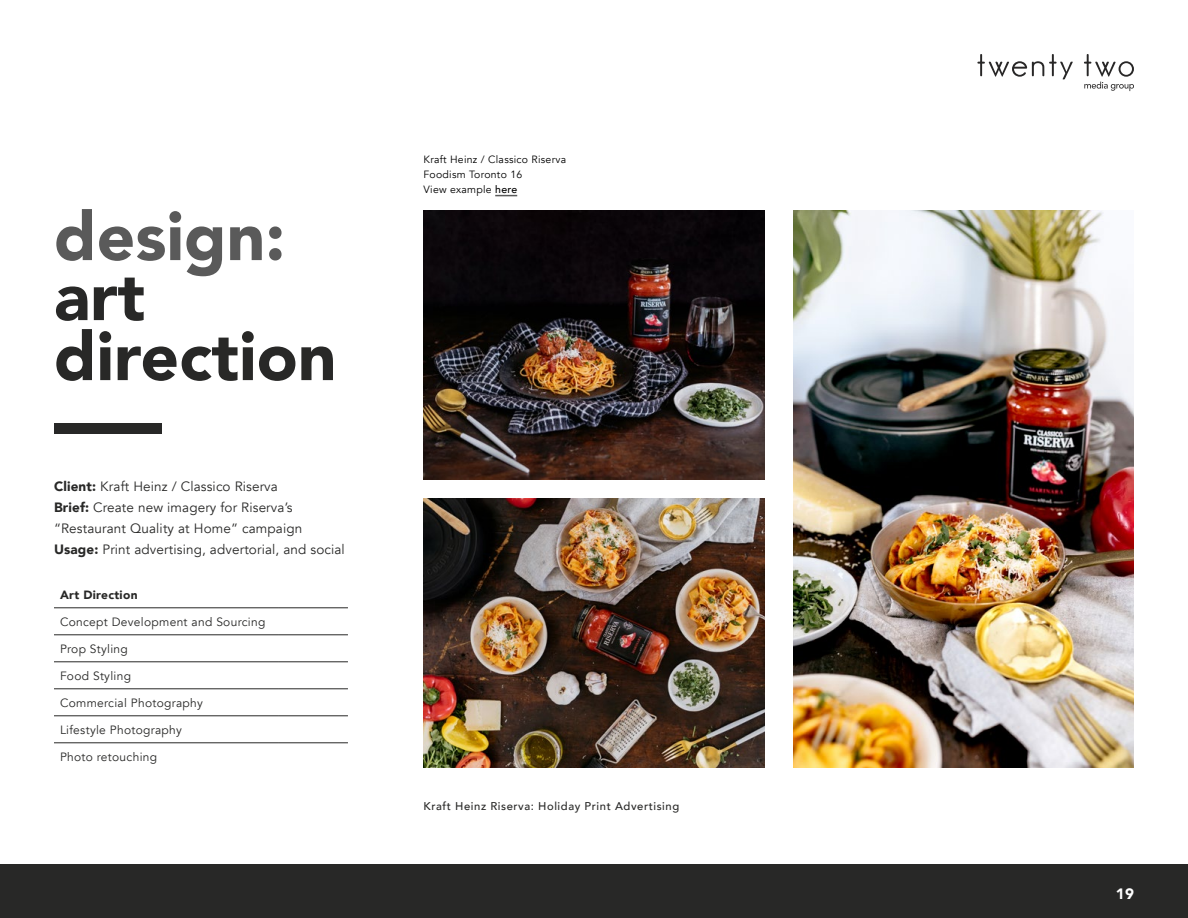
<style>
.page{position:relative;width:1188px;height:918px;background:#fff}
.page>*{position:absolute;margin:0;border:0;box-sizing:border-box;transform-origin:0 0}
.t1{font:900 67.5px/60px "Avenir";color:#282827}
.t2{font:900 67.5px "Avenir";color:#5a5a5a}
.t3{font:900 15px "Avenir";color:#fff}
.t4{font:13.5px/21px "Avenir";letter-spacing:.01em;color:#282827}
.t5{font:12px "Avenir";letter-spacing:.025em;color:#282827}
.t6{font:900 12px "Avenir";letter-spacing:.025em;color:#282827}
.t7{font:500 11.25px "Avenir";letter-spacing:.05em;color:#282827}
.t8{font:10.5px/15px "Avenir";letter-spacing:.025em;color:#000}
.s1{font-weight:900}
.s2{font-weight:500}
</style>
<div class="page">
<div style="left:0;top:864px;width:1188px;height:54px;background:#282827"></div>
<img style="left:424px;top:211px;width:340px;height:269px">
<img style="left:793px;top:211px;width:341px;height:557px">
<img style="left:424px;top:499px;width:340px;height:269px">
<div style="left:54px;top:423px;width:108px;height:11px;background:#282827"></div>
<hr style="left:54px;top:607px;width:225px;height:1px;background:#282827">
<hr style="left:279px;top:607px;width:69px;height:1px;background:#282827">
<hr style="left:54px;top:634px;width:225px;height:1px;background:#282827">
<hr style="left:279px;top:634px;width:69px;height:1px;background:#282827">
<hr style="left:54px;top:661px;width:225px;height:1px;background:#282827">
<hr style="left:279px;top:661px;width:69px;height:1px;background:#282827">
<hr style="left:54px;top:688px;width:225px;height:1px;background:#282827">
<hr style="left:279px;top:688px;width:69px;height:1px;background:#282827">
<hr style="left:54px;top:715px;width:225px;height:1px;background:#282827">
<hr style="left:279px;top:715px;width:69px;height:1px;background:#282827">
<hr style="left:54px;top:742px;width:225px;height:1px;background:#282827">
<hr style="left:279px;top:742px;width:69px;height:1px;background:#282827">
<svg style="left:495px;top:195px;width:22px;height:1px"></svg>
<svg style="left:977px;top:54px;width:96px;height:25px"></svg>
<svg style="left:1084px;top:54px;width:50px;height:37px"></svg>
<h1 class="t2" style="left:54px;top:179px;width:233px">design:</h1>
<h1 class="t1" style="left:54px;top:265px;width:284px">art direction</h1>
<p class="t4" style="left:54px;top:476px;width:292px"><span class="s1">Client:</span> Kraft Heinz / Classico Riserva<br><span class="s1">Brief:</span> Create new imagery for Riserva’s “Restaurant Quality at Home” campaign <span class="s1">Usage:</span> Print advertising, advertorial, and social</p>
<p class="t6" style="left:60px;top:584px;width:79px">Art Direction</p>
<p class="t5" style="left:60px;top:615px;width:207px">Concept Development and Sourcing</p>
<p class="t5" style="left:60px;top:642px;width:69px">Prop Styling</p>
<p class="t5" style="left:60px;top:669px;width:73px">Food Styling</p>
<p class="t5" style="left:60px;top:696px;width:144px">Commercial Photography</p>
<p class="t5" style="left:60px;top:723px;width:123px">Lifestyle Photography</p>
<p class="t5" style="left:60px;top:750px;width:99px">Photo retouching</p>
<p class="t8" style="left:424px;top:152px;width:144px">Kraft Heinz / Classico Riserva<br>Foodism Toronto 16<br>View example <span class="s2">here</span></p>
<p class="t7" style="left:424px;top:796px;width:257px">Kraft Heinz Riserva: Holiday Print Advertising</p>
<p class="t3" style="left:1116px;top:880px;width:20px">19</p>
</div>
